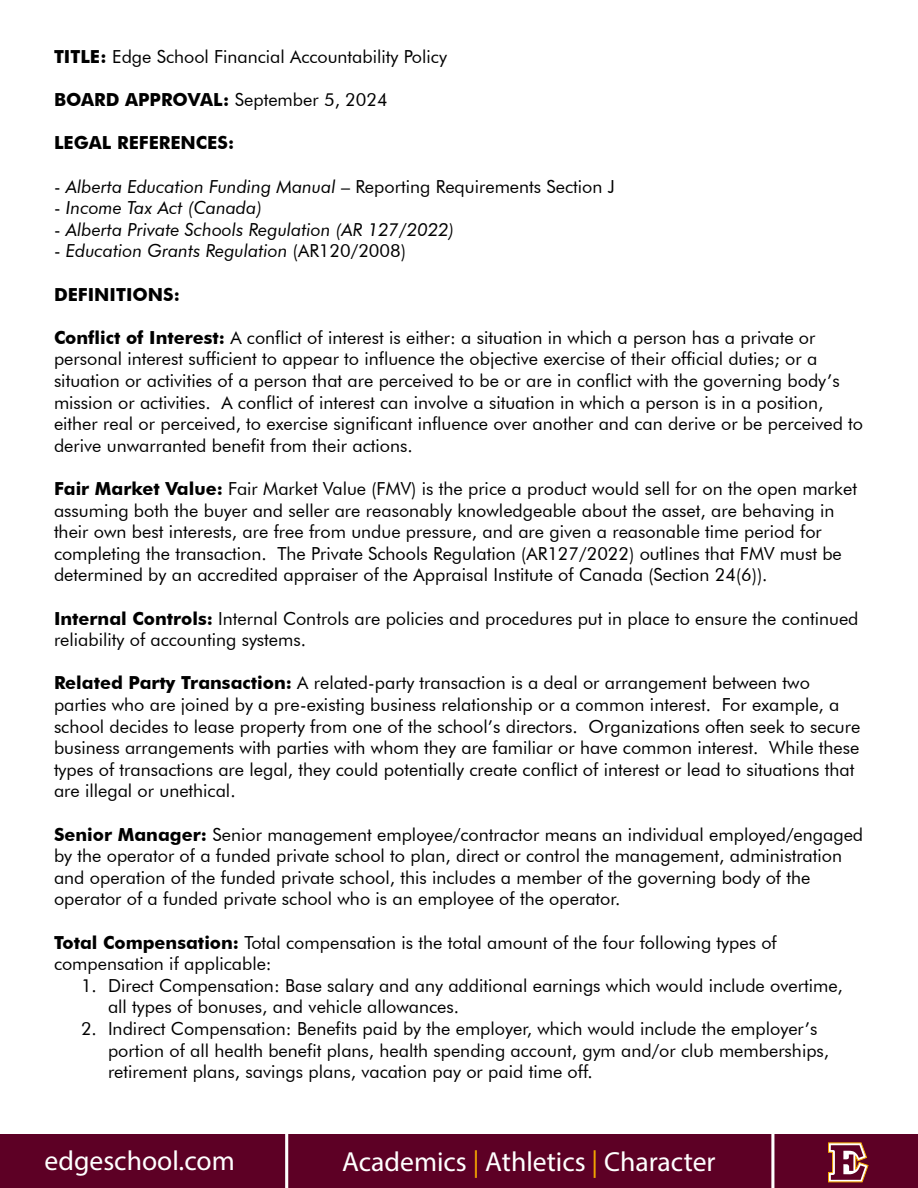
<style>
.page{position:relative;width:918px;height:1188px;background:#fff}
.page>*{position:absolute;margin:0;border:0;box-sizing:border-box;transform-origin:0 0}
.t1{font:27.6px "Myriad Pro";color:#fff}
.t2{font:18px/21.6px "Futura BT";color:#000}
.t3{font:italic 18px "Futura BT";color:#000}
.t4{font:700 18px "Futura BT";color:#000}
.s1{font-weight:700}
.s2{font-style:italic}
.s3{font-style:normal}
.s4{color:#f4a700}
</style>
<div class="page">
<div style="left:0;top:1135px;width:918px;height:53px;background:#5d0025"></div>
<svg style="left:828px;top:1142px;width:41px;height:40px"></svg>
<hr style="left:285px;top:1130px;width:3px;height:58px;background:#fff">
<hr style="left:771px;top:1130px;width:3px;height:58px;background:#fff">
<p class="t2" style="left:54px;top:47px;width:394px"><span class="s1">TITLE:</span> Edge School Financial Accountability Policy</p>
<p class="t2" style="left:54px;top:90px;width:335px"><span class="s1">BOARD APPROVAL:</span> September 5, 2024</p>
<p class="t4" style="left:54px;top:136px;width:182px">LEGAL REFERENCES:</p>
<p class="t2" style="left:54px;top:177px;width:562px">- <span class="s2">Alberta Education Funding Manual</span> – Reporting Requirements Section J</p>
<p class="t3" style="left:54px;top:201px;width:210px"><span class="s3">-</span> Income Tax Act (Canada)</p>
<p class="t3" style="left:54px;top:222px;width:402px"><span class="s3">-</span> Alberta Private Schools Regulation (AR 127/2022)</p>
<p class="t3" style="left:54px;top:244px;width:354px"><span class="s3">-</span> Education Grants Regulation <span class="s3">(AR120/2008)</span></p>
<p class="t4" style="left:54px;top:287px;width:128px">DEFINITIONS:</p>
<p class="t2" style="left:54px;top:328px;width:811px"><span class="s1">Conflict of Interest:</span> A conflict of interest is either: a situation in which a person has a private or personal interest sufficient to appear to influence the objective exercise of their official duties; or a situation or activities of a person that are perceived to be or are in conflict with the governing body’s mission or activities. A conflict of interest can involve a situation in which a person is in a position, either real or perceived, to exercise significant influence over another and can derive or be perceived to derive unwarranted benefit from their actions.</p>
<p class="t2" style="left:54px;top:479px;width:805px"><span class="s1">Fair Market Value:</span> Fair Market Value (FMV) is the price a product would sell for on the open market assuming both the buyer and seller are reasonably knowledgeable about the asset, are behaving in their own best interests, are free from undue pressure, and are given a reasonable time period for completing the transaction. The Private Schools Regulation (AR127/2022) outlines that FMV must be determined by an accredited appraiser of the Appraisal Institute of Canada (Section 24(6)).</p>
<p class="t2" style="left:54px;top:609px;width:806px"><span class="s1">Internal Controls:</span> Internal Controls are policies and procedures put in place to ensure the continued reliability of accounting systems.</p>
<p class="t2" style="left:54px;top:674px;width:808px"><span class="s1">Related Party Transaction:</span> A related-party transaction is a deal or arrangement between two parties who are joined by a pre-existing business relationship or a common interest. For example, a school decides to lease property from one of the school’s directors. Organizations often seek to secure business arrangements with parties with whom they are familiar or have common interest. While these types of transactions are legal, they could potentially create conflict of interest or lead to situations that are illegal or unethical.</p>
<p class="t2" style="left:54px;top:825px;width:811px"><span class="s1">Senior Manager:</span> Senior management employee/contractor means an individual employed/engaged by the operator of a funded private school to plan, direct or control the management, administration and operation of the funded private school, this includes a member of the governing body of the operator of a funded private school who is an employee of the operator.</p>
<p class="t2" style="left:54px;top:933px;width:724px"><span class="s1">Total Compensation:</span> Total compensation is the total amount of the four following types of compensation if applicable:</p>
<p class="t2" style="left:108px;top:976px;width:736px;text-indent:-27px">1. Direct Compensation: Base salary and any additional earnings which would include overtime, all types of bonuses, and vehicle allowances.</p>
<p class="t2" style="left:108px;top:1019px;width:723px;text-indent:-27px">2. Indirect Compensation: Benefits paid by the employer, which would include the employer’s portion of all health benefit plans, health spending account, gym and/or club memberships, retirement plans, savings plans, vacation pay or paid time off.</p>
<h1 class="t1" style="left:45px;top:1149px;width:192px">edgeschool.com</h1>
<h1 class="t1" style="left:342px;top:1150px;width:375px">Academics <span class="s4">|</span> Athletics <span class="s4">|</span> Character</h1>
</div>
